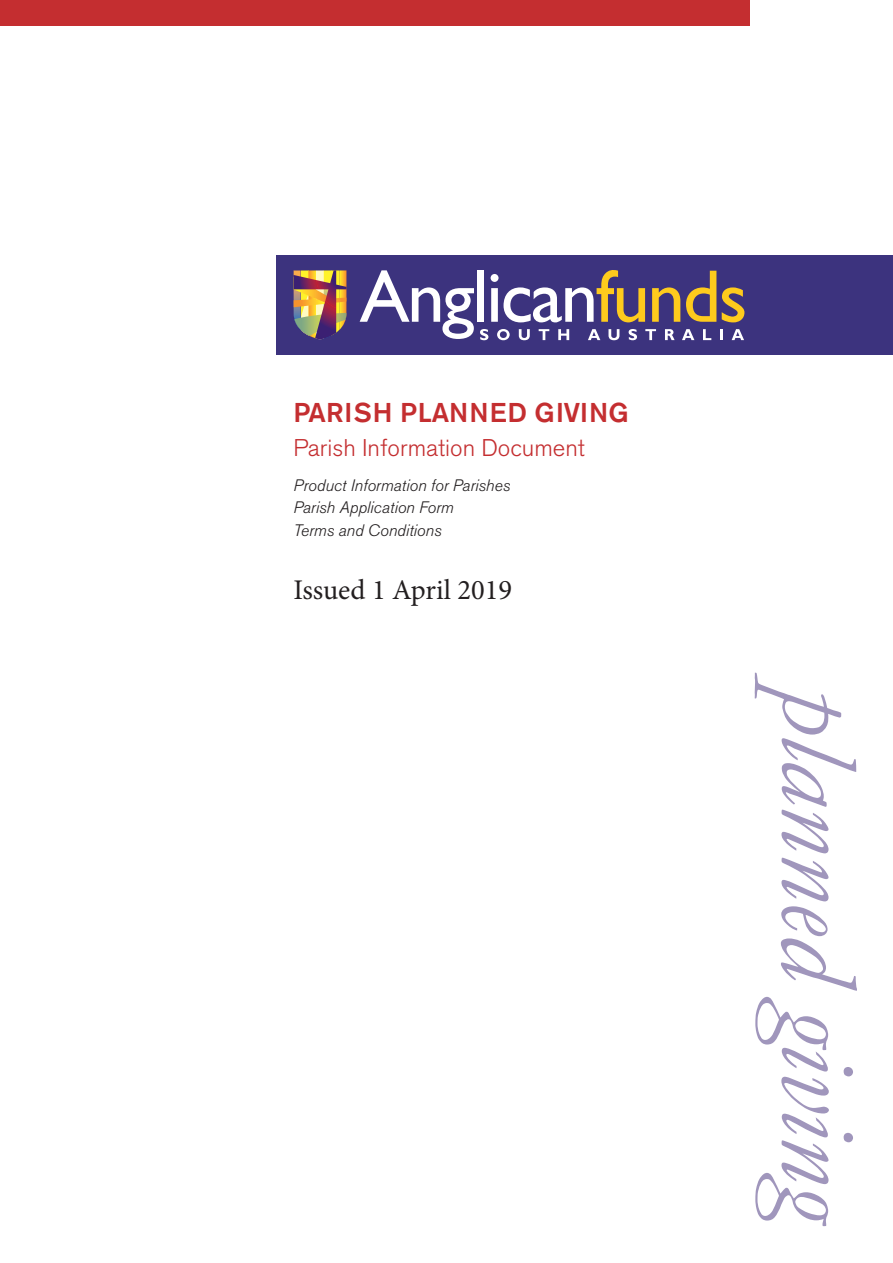
<style>
.page{position:relative;width:893px;height:1263px;background:#fff}
.page>*{position:absolute;margin:0;border:0;box-sizing:border-box;transform-origin:0 0}
.t1{font:italic 112.5px "Garamond";letter-spacing:-.005em;color:#a096bc}
.t2{font:28.5px "Minion Pro";color:#231f20}
.t3{font:500 27px "Akzidenz Grotesk BQ";letter-spacing:.03em;color:#c42e30}
.t4{font:300 24px "Akzidenz Grotesk BQ";color:#c42e30}
.t5{font:italic 300 16.5px/22.5px "Akzidenz Grotesk BQ";color:#231f20}
</style>
<div class="page">
<div style="left:277px;top:255px;width:616px;height:100px;background:#3c337e"></div>
<svg style="left:360px;top:270px;width:114px;height:69px"></svg>
<div style="left:477px;top:271px;width:7px;height:51px;background:#fff"></div>
<svg style="left:491px;top:270px;width:154px;height:52px"></svg>
<svg style="left:652px;top:287px;width:28px;height:35px"></svg>
<svg style="left:686px;top:271px;width:30px;height:51px"></svg>
<svg style="left:722px;top:287px;width:22px;height:35px"></svg>
<svg style="left:480px;top:329px;width:8px;height:11px"></svg>
<svg style="left:497px;top:329px;width:13px;height:11px"></svg>
<svg style="left:519px;top:329px;width:11px;height:11px"></svg>
<svg style="left:539px;top:329px;width:10px;height:11px"></svg>
<svg style="left:558px;top:329px;width:11px;height:11px"></svg>
<svg style="left:588px;top:329px;width:12px;height:11px"></svg>
<svg style="left:608px;top:329px;width:11px;height:11px"></svg>
<svg style="left:629px;top:329px;width:8px;height:11px"></svg>
<svg style="left:645px;top:329px;width:11px;height:11px"></svg>
<svg style="left:665px;top:329px;width:10px;height:11px"></svg>
<svg style="left:682px;top:329px;width:12px;height:11px"></svg>
<svg style="left:703px;top:329px;width:8px;height:11px"></svg>
<svg style="left:720px;top:329px;width:3px;height:11px"></svg>
<svg style="left:732px;top:329px;width:12px;height:11px"></svg>
<svg style="left:293px;top:270px;width:54px;height:70px;background:#a67f5c"></svg>
<div style="left:0;top:1px;width:749px;height:25px;background:#c42e30"></div>
<h3 class="t3" style="left:293px;top:396px;width:337px">PARISH PLANNED GIVING</h3>
<h3 class="t4" style="left:293px;top:434px;width:293px">Parish Information Document</h3>
<p class="t5" style="left:293px;top:474px;width:218px">Product Information for Parishes<br>Parish Application Form<br>Terms and Conditions</p>
<h2 class="t2" style="left:293px;top:571px;width:220px">Issued 1 April 2019</h2>
<h1 class="t1" style="left:886px;top:688px;width:549px;rotate:90deg">planned giving</h1>
</div>
